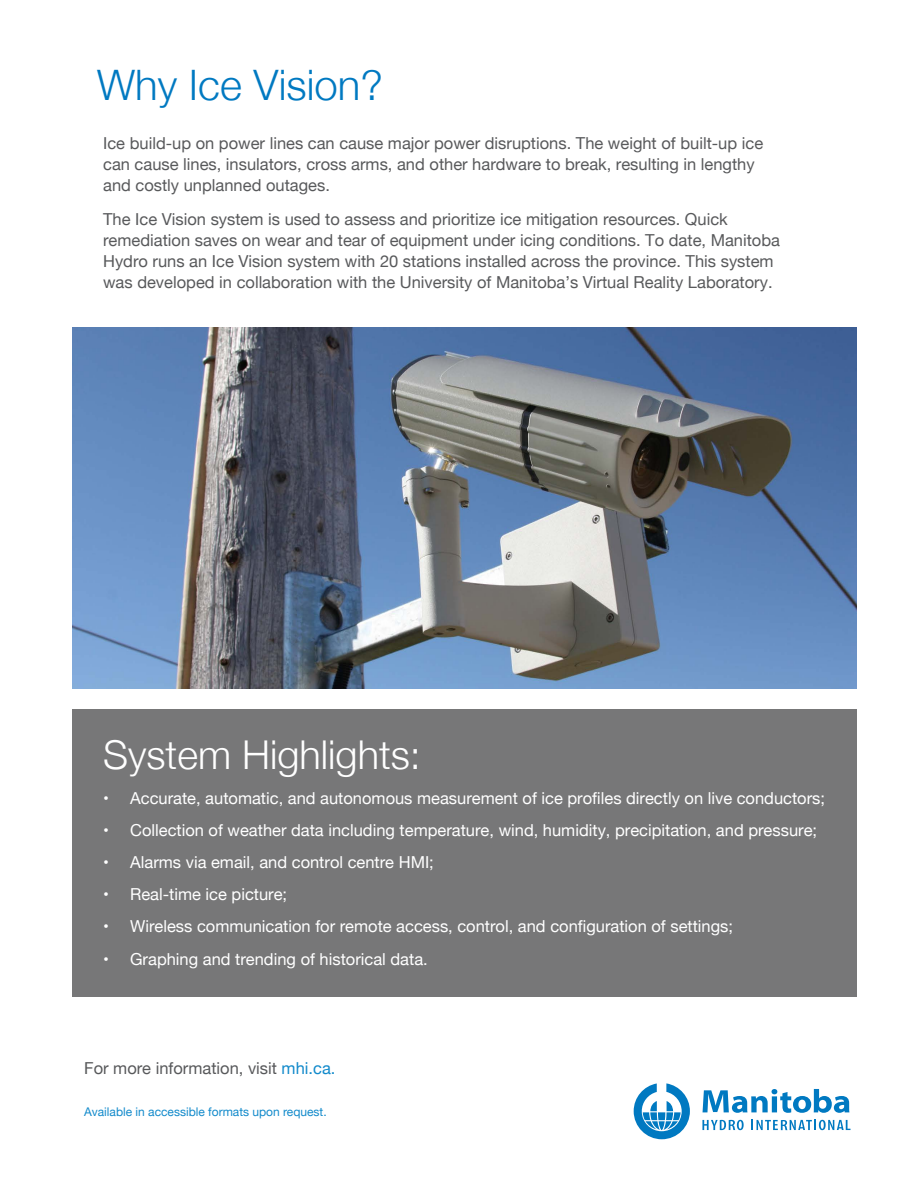
<style>
.page{position:relative;width:918px;height:1188px;background:#fff}
.page>*{position:absolute;margin:0;border:0;box-sizing:border-box;transform-origin:0 0}
.t1{font:300 42px "Helvetica Neue";color:#0079c1}
.t2{font:300 39.75px "Helvetica Neue";color:#fff}
.t3{font:16.5px/21px "Helvetica Neue";color:#58595b}
.t4{font:16.5px "Helvetica Neue";color:#fff}
.t5{font:12px "Helvetica Neue";color:#128acb}
.s1{color:#128acb}
</style>
<div class="page">
<img style="left:72px;top:327px;width:784px;height:361px">
<div style="left:72px;top:709px;width:784px;height:288px;background:#777778"></div>
<svg style="left:703px;top:1089px;width:146px;height:24px"></svg>
<svg style="left:702px;top:1120px;width:42px;height:10px"></svg>
<svg style="left:752px;top:1120px;width:98px;height:10px"></svg>
<svg style="left:634px;top:1083px;width:56px;height:56px"></svg>
<h1 class="t1" style="left:97px;top:51px;width:287px">Why Ice Vision?</h1>
<p class="t3" style="left:103px;top:133px;width:662px">Ice build-up on power lines can cause major power disruptions. The weight of built-up ice can cause lines, insulators, cross arms, and other hardware to break, resulting in lengthy and costly unplanned outages.</p>
<p class="t3" style="left:103px;top:210px;width:678px">The Ice Vision system is used to assess and prioritize ice mitigation resources. Quick remediation saves on wear and tear of equipment under icing conditions. To date, Manitoba Hydro runs an Ice Vision system with 20 stations installed across the province. This system was developed in collaboration with the University of Manitoba’s Virtual Reality Laboratory.</p>
<h2 class="t2" style="left:103px;top:722px;width:319px">System Highlights:</h2>
<p class="t4" style="left:103px;top:786px;width:723px">• Accurate, automatic, and autonomous measurement of ice profiles directly on live conductors;</p>
<p class="t4" style="left:103px;top:818px;width:715px">• Collection of weather data including temperature, wind, humidity, precipitation, and pressure;</p>
<p class="t4" style="left:103px;top:850px;width:332px">• Alarms via email, and control centre HMI;</p>
<p class="t4" style="left:103px;top:883px;width:186px">• Real-time ice picture;</p>
<p class="t4" style="left:103px;top:915px;width:631px">• Wireless communication for remote access, control, and configuration of settings;</p>
<p class="t4" style="left:103px;top:947px;width:326px">• Graphing and trending of historical data.</p>
<p class="t3" style="left:84px;top:1059px;width:253px">For more information, visit <span class="s1">mhi.ca.</span></p>
<p class="t5" style="left:84px;top:1103px;width:244px">Available in accessible formats upon request.</p>
</div>
